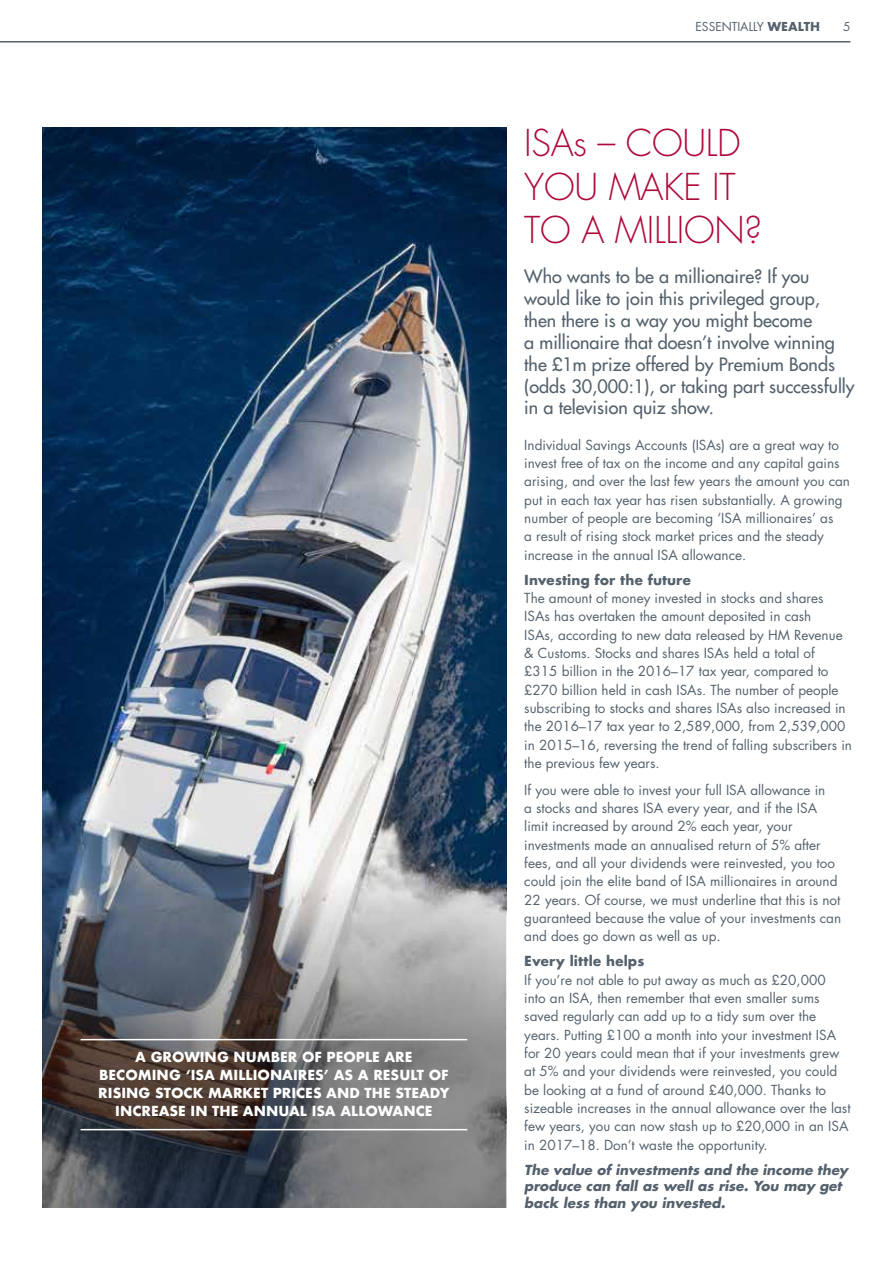
<style>
.page{position:relative;width:893px;height:1263px;background:#fff}
.page>*{position:absolute;margin:0;border:0;box-sizing:border-box;transform-origin:0 0}
.t1{font:300 36px/43.2px "Futura LT";letter-spacing:-.01em;color:#ae0a3b}
.t2{font:18px/21.9px "Futura";color:#54616c}
.t3{font:13.5px/18.3px "Futura";color:#54616c}
.t4{font:700 13.5px/18px "Futura";color:#fff;text-align:center}
.t5{font:italic 700 13.5px/16.5px "Futura";color:#54616c}
.t6{font:700 13.5px "Futura";color:#54616c}
.t7{font:12px "Futura";color:#54616c}
.s1{font-weight:700}
</style>
<div class="page">
<img style="left:43px;top:128px;width:463px;height:1080px">
<hr style="left:0;top:41px;width:850px;height:2px;background:#54616c">
<hr style="left:81px;top:1039px;width:386px;height:1px;background:#fff">
<hr style="left:81px;top:1129px;width:386px;height:1px;background:#fff">
<p class="t4" style="left:98px;top:1048px;width:353px">A GROWING NUMBER OF PEOPLE ARE BECOMING ‘ISA MILLIONAIRES’ AS A RESULT OF RISING STOCK MARKET PRICES AND THE STEADY INCREASE IN THE ANNUAL ISA ALLOWANCE</p>
<p class="t7" style="left:695px;top:18px;width:126px">ESSENTIALLY <span class="s1">WEALTH</span></p>
<p class="t7" style="left:843px;top:18px;width:9px">5</p>
<h1 class="t1" style="left:524px;top:123px;width:239px">ISAs – COULD<br>YOU MAKE IT<br>TO A MILLION?</h1>
<p class="t2" style="left:524px;top:265px;width:332px">Who wants to be a millionaire? If you would like to join this privileged group, then there is a way you might become<br>a millionaire that doesn’t involve winning the £1m prize offered by Premium Bonds (odds 30,000:1), or taking part successfully in a television quiz show.</p>
<p class="t3" style="left:524px;top:435px;width:327px">Individual Savings Accounts (ISAs) are a great way to invest free of tax on the income and any capital gains arising, and over the last few years the amount you can put in each tax year has risen substantially. A growing number of people are becoming ‘ISA millionaires’ as<br>a result of rising stock market prices and the steady increase in the annual ISA allowance.</p>
<p class="t6" style="left:524px;top:570px;width:168px">Investing for the future</p>
<p class="t3" style="left:524px;top:589px;width:329px">The amount of money invested in stocks and shares ISAs has overtaken the amount deposited in cash<br>ISAs, according to new data released by HM Revenue &amp; Customs. Stocks and shares ISAs held a total of<br>£315 billion in the 2016–17 tax year, compared to £270 billion held in cash ISAs. The number of people subscribing to stocks and shares ISAs also increased in the 2016–17 tax year to 2,589,000, from 2,539,000 in 2015–16, reversing the trend of falling subscribers in the previous few years.</p>
<p class="t3" style="left:524px;top:780px;width:318px">If you were able to invest your full ISA allowance in<br>a stocks and shares ISA every year, and if the ISA limit increased by around 2% each year, your investments made an annualised return of 5% after fees, and all your dividends were reinvested, you too could join the elite band of ISA millionaires in around 22 years. Of course, we must underline that this is not guaranteed because the value of your investments can and does go down as well as up.</p>
<p class="t6" style="left:524px;top:951px;width:121px">Every little helps</p>
<p class="t3" style="left:524px;top:970px;width:328px">If you’re not able to put away as much as £20,000<br>into an ISA, then remember that even smaller sums saved regularly can add up to a tidy sum over the years. Putting £100 a month into your investment ISA for 20 years could mean that if your investments grew at 5% and your dividends were reinvested, you could be looking at a fund of around £40,000. Thanks to sizeable increases in the annual allowance over the last few years, you can now stash up to £20,000 in an ISA in 2017–18. Don’t waste the opportunity.</p>
<p class="t5" style="left:524px;top:1161px;width:325px">The value of investments and the income they produce can fall as well as rise. You may get back less than you invested.</p>
</div>
